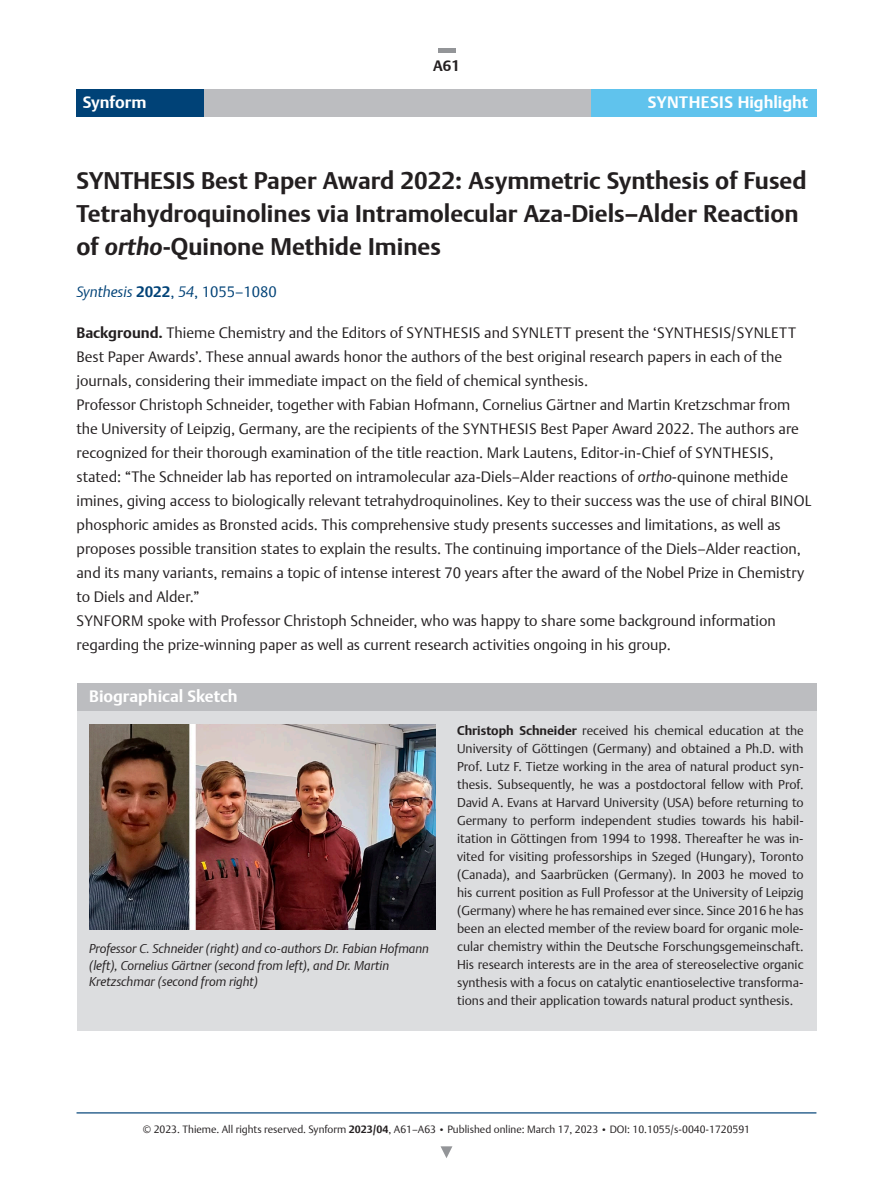
<style>
.page{position:relative;width:893px;height:1191px;background:#fff}
.page>*{position:absolute;margin:0;border:0;box-sizing:border-box;transform-origin:0 0}
.t1{font:700 24px/33px "Thieme Argo 2011";color:#231f20}
.t2{font:700 16.5px "Thieme Argo 2011";color:#fff}
.t3{font:300 15px/24px "Thieme Argo 2011";color:#231f20}
.t4{font:italic 300 15px "Thieme Argo 2011";color:#004277}
.t5{font:700 15px "Thieme Argo 2011";color:#231f20}
.t6{font:300 12.75px/18px "Thieme Argo 2011";color:#231f20;text-align:justify}
.t7{font:italic 300 12.75px/16.5px "Thieme Argo 2011";color:#231f20}
.t8{font:300 10.5px "Thieme Argo 2011";color:#231f20}
.s1{font-style:italic}
.s2{font-weight:700;font-style:normal}
.s3{font-style:normal}
.s4{font-weight:700}
.s5{font-size:9px}
</style>
<div class="page">
<hr style="left:77px;top:1112px;width:739px;height:1px;background:#004277">
<div style="left:77px;top:89px;width:739px;height:28px;background:#bcbdc0"></div>
<div style="left:591px;top:89px;width:225px;height:28px;background:#60c3ed"></div>
<div style="left:77px;top:89px;width:127px;height:28px;background:#004277"></div>
<svg style="left:441px;top:1146px;width:11px;height:12px"></svg>
<div style="left:438px;top:48px;width:17px;height:5px;background:#939598"></div>
<div style="left:77px;top:682px;width:739px;height:348px;background:#dcdddf"></div>
<div style="left:77px;top:682px;width:739px;height:28px;background:#bcbdc0"></div>
<img style="left:89px;top:724px;width:347px;height:205px">
<p class="t5" style="left:433px;top:56px;width:28px">A61</p>
<p class="t2" style="left:83px;top:91px;width:65px">Synform</p>
<p class="t2" style="left:648px;top:91px;width:162px">SYNTHESIS Highlight</p>
<h1 class="t1" style="left:77px;top:164px;width:732px">SYNTHESIS Best Paper Award 2022: Asymmetric Synthesis of Fused<br>Tetrahydroquinolines via Intramolecular Aza-Diels–Alder Reaction of <span class="s1">ortho</span>-Quinone Methide Imines</h1>
<p class="t4" style="left:77px;top:282px;width:202px">Synthesis <span class="s2">2022</span><span class="s3">,</span> 54<span class="s3">, 1055–1080</span></p>
<p class="t3" style="left:77px;top:320px;width:736px"><span class="s4">Background.</span> Thieme Chemistry and the Editors of SYNTHESIS and SYNLETT present the ‘SYNTHESIS/SYNLETT Best Paper Awards’. These annual awards honor the authors of the best original research papers in each of the journals, considering their immediate impact on the field of chemical synthesis.<br>Professor Christoph Schneider, together with Fabian Hofmann, Cornelius Gärtner and Martin Kretzschmar from the University of Leipzig, Germany, are the recipients of the SYNTHESIS Best Paper Award 2022. The authors are recognized for their thorough examination of the title reaction. Mark Lautens, Editor-in-Chief of SYNTHESIS, stated: “The Schneider lab has reported on intramolecular aza-Diels–Alder reactions of <span class="s1">ortho</span>-quinone methide imines, giving access to biologically relevant tetrahydroquinolines. Key to their success was the use of chiral BINOL phosphoric amides as Bronsted acids. This comprehensive study presents successes and limitations, as well as proposes possible transition states to explain the results. The continuing importance of the Diels–Alder reaction, and its many variants, remains a topic of intense interest 70 years after the award of the Nobel Prize in Chemistry to Diels and Alder.”<br>SYNFORM spoke with Professor Christoph Schneider, who was happy to share some background information regarding the prize-winning paper as well as current research activities ongoing in his group.</p>
<p class="t2" style="left:89px;top:685px;width:150px">Biographical Sketch</p>
<p class="t7" style="left:89px;top:940px;width:341px">Professor C. Schneider (right) and co-authors Dr. Fabian Hofmann (left), Cornelius Gärtner (second from left), and Dr. Martin<br>Kretzschmar (second from right)</p>
<p class="t6" style="left:457px;top:721px;width:348px"><span class="s4">Christoph Schneider</span> received his chemical education at the University of Göttingen (Germany) and obtained a Ph.D. with Prof. Lutz F. Tietze working in the area of natural product syn&shy;thesis. Subsequently, he was a postdoctoral fellow with Prof.<br>David A. Evans at Harvard University (USA) before returning to Germany to perform independent studies towards his habil&shy;itation in Göttingen from 1994 to 1998. Thereafter he was in&shy;vited for visiting professorships in Szeged (Hungary), Toronto (Canada), and Saarbrücken (Germany). In 2003 he moved to his current position as Full Professor at the University of Leipzig (Germany) where he has remained ever since. Since 2016 he has been an elected member of the review board for organic mole&shy;cular chemistry within the Deutsche Forschungsgemeinschaft.<br>His research interests are in the area of stereoselective organic synthesis with a focus on catalytic enantioselective transforma&shy;tions and their application towards natural product synthesis.</p>
<p class="t8" style="left:143px;top:1122px;width:609px">© 2023. Thieme. All rights reserved. Synform <span class="s4">2023/04</span>, A61–A63 <span class="s5">•</span> Published online: March 17, 2023 <span class="s5">•</span> DOI: 10.1055/s-0040-1720591</p>
</div>
